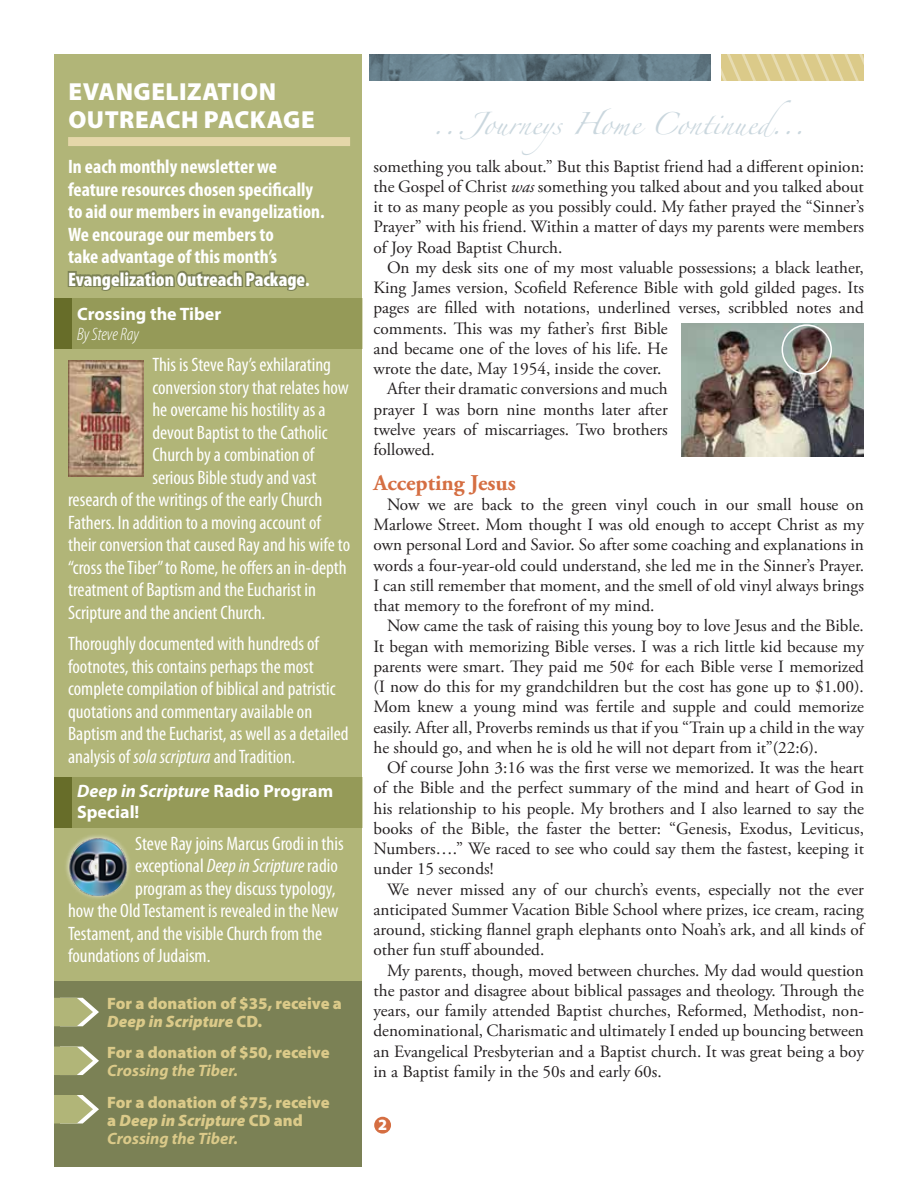
<style>
.page{position:relative;width:918px;height:1188px;background:#fff}
.page>*{position:absolute;margin:0;border:0;box-sizing:border-box;transform-origin:0 0}
.t1{font:900 24.75px/28.5px "Myriad Pro";letter-spacing:.02em;color:#fff}
.t2{font:700 22.5px "Adobe Garamond Pro";color:#d56e42}
.t3{font:19.95px "Zapfino";color:#cad7de}
.t4{font:condensed 19.5px/22.5px "Myriad Pro";color:#fff}
.t5{font:700 condensed 19.5px/22.5px "Myriad Pro";color:#fff}
.t6{font:700 18px/21px "Myriad Pro";color:#fff}
.t7{font:italic 300 condensed 18px "Myriad Pro";letter-spacing:-.005em;color:#fff}
.t8{font:17.25px/20.2px "Adobe Garamond Pro";color:#231f20;text-align:justify}
.t9{font:900 16.5px/18px "Myriad Pro";color:#dbca89}
.t10{font:italic 700 16.5px "Myriad Pro";color:#dbca89}
.t11{font:900 15.75px "Myriad Pro";color:#fff}
.s1{font-weight:900}
.s2{font-style:italic}
.s3{font-weight:700;font-style:italic}
</style>
<div class="page">
<svg style="left:721px;top:54px;width:143px;height:27px;background:#ddcd90"></svg>
<img style="left:369px;top:54px;width:342px;height:27px">
<div style="left:54px;top:54px;width:307px;height:1080px;background:#b1b578"></div>
<div style="left:54px;top:777px;width:309px;height:51px;background:#959a58"></div>
<div style="left:54px;top:777px;width:18px;height:51px;background:#676d29"></div>
<div style="left:54px;top:298px;width:309px;height:51px;background:#959a58"></div>
<div style="left:54px;top:298px;width:18px;height:51px;background:#676d29"></div>
<div style="left:54px;top:982px;width:307px;height:185px;background:#7b8155"></div>
<div style="left:374px;top:1117px;width:17px;height:17px;background:#d56e42;border-radius:50%"></div>
<div style="left:68px;top:137px;width:282px;height:9px;background:#e5d7a9"></div>
<svg style="left:67px;top:270px;width:240px;height:21px"></svg>
<div style="left:64px;top:833px;width:68px;height:68px;background:#fff;opacity:.85"></div>
<img style="left:68px;top:839px;width:61px;height:58px">
<img style="left:68px;top:360px;width:75px;height:117px">
<svg style="left:54px;top:998px;width:45px;height:28px"></svg>
<svg style="left:54px;top:1047px;width:45px;height:28px"></svg>
<svg style="left:54px;top:1095px;width:45px;height:29px"></svg>
<img style="left:681px;top:323px;width:183px;height:133px">
<div style="left:782px;top:324px;width:50px;height:51px;border:2px solid #fff;border-radius:50%"></div>
<h1 class="t1" style="left:68px;top:76px;width:245px">Evangelization<br>Outreach Package</h1>
<p class="t5" style="left:68px;top:156px;width:258px">In each monthly newsletter we feature resources chosen specifically to aid our members in evangelization.<br>We encourage our members to<br>take advantage of this month’s <span class="s1">Evangelization Outreach Package</span>.</p>
<p class="t6" style="left:77px;top:304px;width:146px">Crossing the Tiber</p>
<p class="t7" style="left:77px;top:323px;width:63px">By Steve Ray</p>
<p class="t4" style="left:152px;top:353px;width:180px">This is Steve Ray’s exhilarating</p>
<p class="t4" style="left:152px;top:376px;width:198px">conversion story that relates how</p>
<p class="t4" style="left:152px;top:398px;width:175px">he overcame his hostility as a</p>
<p class="t4" style="left:152px;top:421px;width:177px">devout Baptist to the Catholic</p>
<p class="t4" style="left:152px;top:443px;width:163px">Church by a combination of</p>
<p class="t4" style="left:152px;top:466px;width:166px">serious Bible study and vast</p>
<p class="t4" style="left:68px;top:488px;width:256px">research of the writings of the early Church</p>
<p class="t4" style="left:68px;top:511px;width:254px">Fathers. In addition to a moving account of</p>
<p class="t4" style="left:68px;top:533px;width:284px">their conversion that caused Ray and his wife to</p>
<p class="t4" style="left:68px;top:556px;width:280px">“cross the Tiber” to Rome, he offers an in-depth</p>
<p class="t4" style="left:68px;top:578px;width:249px">treatment of Baptism and the Eucharist in</p>
<p class="t4" style="left:68px;top:601px;width:199px">Scripture and the ancient Church.</p>
<p class="t4" style="left:68px;top:632px;width:282px">Thoroughly documented with hundreds of footnotes, this contains perhaps the most complete compilation of biblical and patristic quotations and commentary available on Baptism and the Eucharist, as well as a detailed analysis of <span class="s2">sola scriptura</span> and Tradition.</p>
<p class="t6" style="left:77px;top:781px;width:258px"><span class="s2">Deep in Scripture</span> Radio Program<br>Special!</p>
<p class="t4" style="left:135px;top:832px;width:210px">Steve Ray joins Marcus Grodi in this</p>
<p class="t4" style="left:135px;top:854px;width:204px">exceptional <span class="s2">Deep in Scripture</span> radio</p>
<p class="t4" style="left:135px;top:877px;width:202px">program as they discuss typology,</p>
<p class="t4" style="left:68px;top:899px;width:272px">how the Old Testament is revealed in the New</p>
<p class="t4" style="left:68px;top:922px;width:256px">Testament, and the visible Church from the</p>
<p class="t4" style="left:68px;top:944px;width:144px">foundations of Judaism.</p>
<p class="t9" style="left:107px;top:993px;width:236px">For a donation of $35, receive a<br><span class="s2">Deep in Scripture</span> CD.</p>
<p class="t9" style="left:107px;top:1043px;width:224px">For a donation of $50, receive</p>
<p class="t10" style="left:107px;top:1061px;width:133px">Crossing the Tiber.</p>
<p class="t9" style="left:107px;top:1092px;width:224px">For a donation of $75, receive a <span class="s2">Deep in Scripture</span> CD and<br><span class="s3">Crossing the Tiber.</span></p>
<p class="t3" style="left:432px;top:116px;width:374px">...Journeys Home Continued...</p>
<p class="t8" style="left:374px;top:157px;width:492px">something you talk about.” But this Baptist friend had a different opinion: the Gospel of Christ <span class="s2">was</span> something you talked about and you talked about it to as many people as you possibly could. My father prayed the “Sinner’s Prayer” with his friend. Within a matter of days my parents were members of Joy Road Baptist Church.</p>
<p class="t8" style="left:387px;top:258px;width:478px">On my desk sits one of my most valuable possessions; a black leather,</p>
<p class="t8" style="left:374px;top:278px;width:492px">King James version, Scofield Reference Bible with gold gilded pages. Its</p>
<p class="t8" style="left:374px;top:298px;width:492px">pages are filled with notations, underlined verses, scribbled notes and</p>
<p class="t8" style="left:374px;top:319px;width:296px">comments. This was my father’s first Bible</p>
<p class="t8" style="left:374px;top:339px;width:296px">and became one of the loves of his life. He</p>
<p class="t8" style="left:374px;top:359px;width:290px">wrote the date, May 1954, inside the cover.</p>
<p class="t8" style="left:387px;top:379px;width:282px">After their dramatic conversions and much</p>
<p class="t8" style="left:374px;top:400px;width:296px">prayer I was born nine months later after</p>
<p class="t8" style="left:374px;top:420px;width:296px">twelve years of miscarriages. Two brothers</p>
<p class="t8" style="left:374px;top:440px;width:63px">followed.</p>
<h2 class="t2" style="left:374px;top:469px;width:144px">Accepting Jesus</h2>
<p class="t8" style="left:373px;top:495px;width:492px;text-indent:14px">Now we are back to the green vinyl couch in our small house on Marlowe Street. Mom thought I was old enough to accept Christ as my own personal Lord and Savior. So after some coaching and explanations in words a four-year-old could understand, she led me in the Sinner’s Prayer.<br>I can still remember that moment, and the smell of old vinyl always brings that memory to the forefront of my mind.</p>
<p class="t8" style="left:373px;top:616px;width:492px;text-indent:14px">Now came the task of raising this young boy to love Jesus and the Bible.<br>It began with memorizing Bible verses. I was a rich little kid because my parents were smart. They paid me 50¢ for each Bible verse I memorized (I now do this for my grandchildren but the cost has gone up to $1.00).<br>Mom knew a young mind was fertile and supple and could memorize easily. After all, Proverbs reminds us that if you “Train up a child in the way he should go, and when he is old he will not depart from it”(22:6).</p>
<p class="t8" style="left:373px;top:758px;width:492px;text-indent:14px">Of course John 3:16 was the first verse we memorized. It was the heart of the Bible and the perfect summary of the mind and heart of God in his relationship to his people. My brothers and I also learned to say the books of the Bible, the faster the better: “Genesis, Exodus, Leviticus, Numbers….” We raced to see who could say them the fastest, keeping it under 15 seconds!</p>
<p class="t8" style="left:373px;top:880px;width:492px;text-indent:14px">We never missed any of our church’s events, especially not the ever anticipated Summer Vacation Bible School where prizes, ice cream, racing around, sticking flannel graph elephants onto Noah’s ark, and all kinds of other fun stuff abounded.</p>
<p class="t8" style="left:373px;top:961px;width:492px;text-indent:14px">My parents, though, moved between churches. My dad would question the pastor and disagree about biblical passages and theology. Through the years, our family attended Baptist churches, Reformed, Methodist, non&shy;denominational, Charismatic and ultimately I ended up bouncing between an Evangelical Presbyterian and a Baptist church. It was great being a boy in a Baptist family in the 50s and early 60s.</p>
<p class="t11" style="left:378px;top:1114px;width:11px">2</p>
</div>
